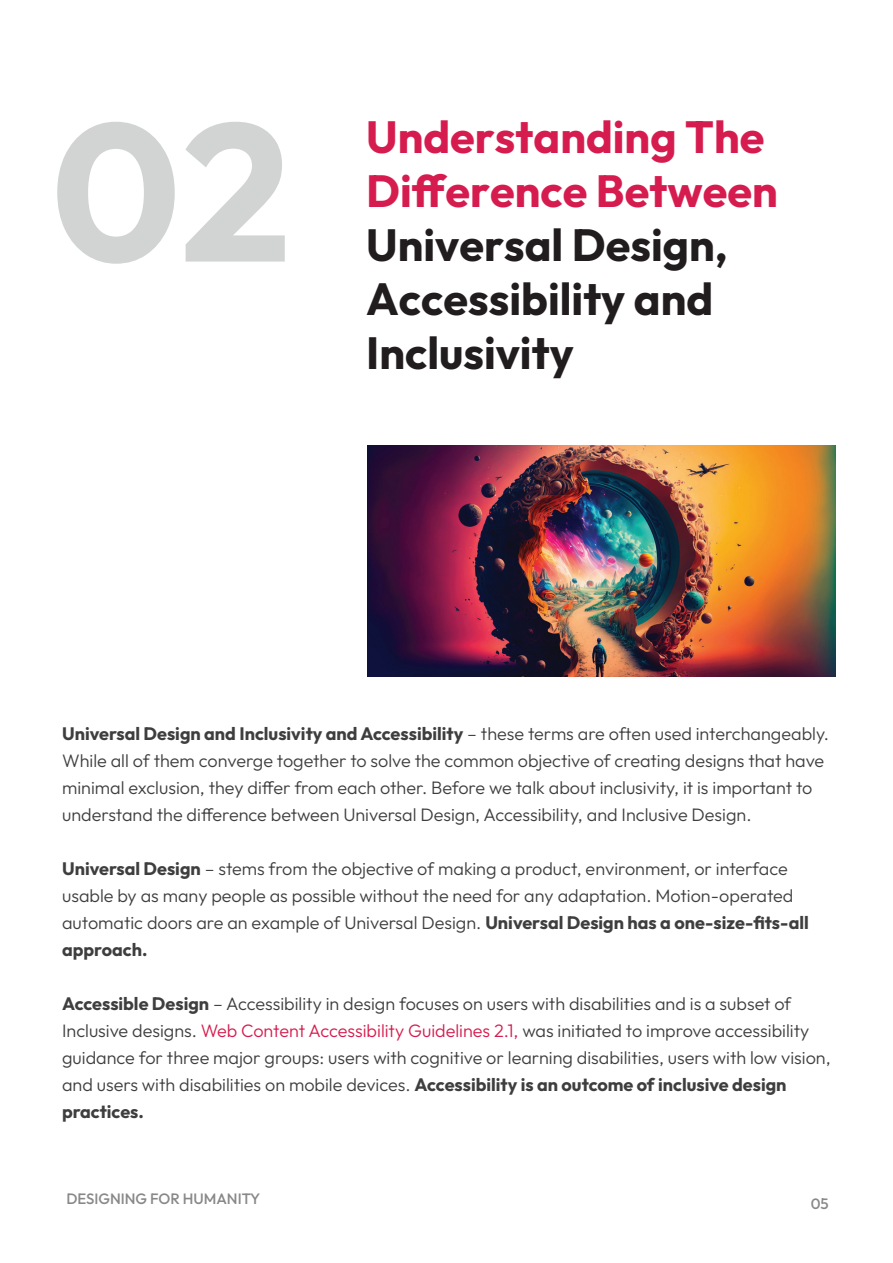
<style>
.page{position:relative;width:893px;height:1263px;background:#fff}
.page>*{position:absolute;margin:0;border:0;box-sizing:border-box;transform-origin:0 0}
.t1{font:700 195px "Outfit";color:#d2d3d3}
.t2{font:700 45px/54px "Outfit";color:#211d1e}
.t3{font:700 45px/54px "Outfit";color:#d61c4e}
.t4{font:300 18px/27px "Outfit";color:#3e3e3e}
.t5{font:500 15px "Outfit";color:#898888}
.s1{font-weight:700}
.s2{color:#d61c4e}
</style>
<div class="page">
<img style="left:367px;top:445px;width:468px;height:232px">
<h1 class="t1" style="left:51px;top:64px;width:241px">02</h1>
<h2 class="t3" style="left:366px;top:112px;width:413px">Understanding The<br>Difference Between</h2>
<h2 class="t2" style="left:366px;top:220px;width:363px">Universal Design,<br>Accessibility and<br>Inclusivity</h2>
<p class="t4" style="left:62px;top:720px;width:768px"><span class="s1">Universal Design and Inclusivity and Accessibility</span> – these terms are often used interchangeably.<br>While all of them converge together to solve the common objective of creating designs that have minimal exclusion, they differ from each other. Before we talk about inclusivity, it is important to understand the difference between Universal Design, Accessibility, and Inclusive Design.</p>
<p class="t4" style="left:62px;top:855px;width:748px"><span class="s1">Universal Design</span> – stems from the objective of making a product, environment, or interface usable by as many people as possible without the need for any adaptation. Motion-operated automatic doors are an example of Universal Design. <span class="s1">Universal Design has a one-size-fits-all approach.</span></p>
<p class="t4" style="left:62px;top:990px;width:770px"><span class="s1">Accessible Design</span> – Accessibility in design focuses on users with disabilities and is a subset of Inclusive designs. <span class="s2">Web Content Accessibility Guidelines 2.1,</span> was initiated to improve accessibility guidance for three major groups: users with cognitive or learning disabilities, users with low vision, and users with disabilities on mobile devices. <span class="s1">Accessibility is an outcome of inclusive design practices.</span></p>
<p class="t5" style="left:66px;top:1189px;width:195px">DESIGNING FOR HUMANITY</p>
<p class="t5" style="left:810px;top:1194px;width:19px">05</p>
</div>
